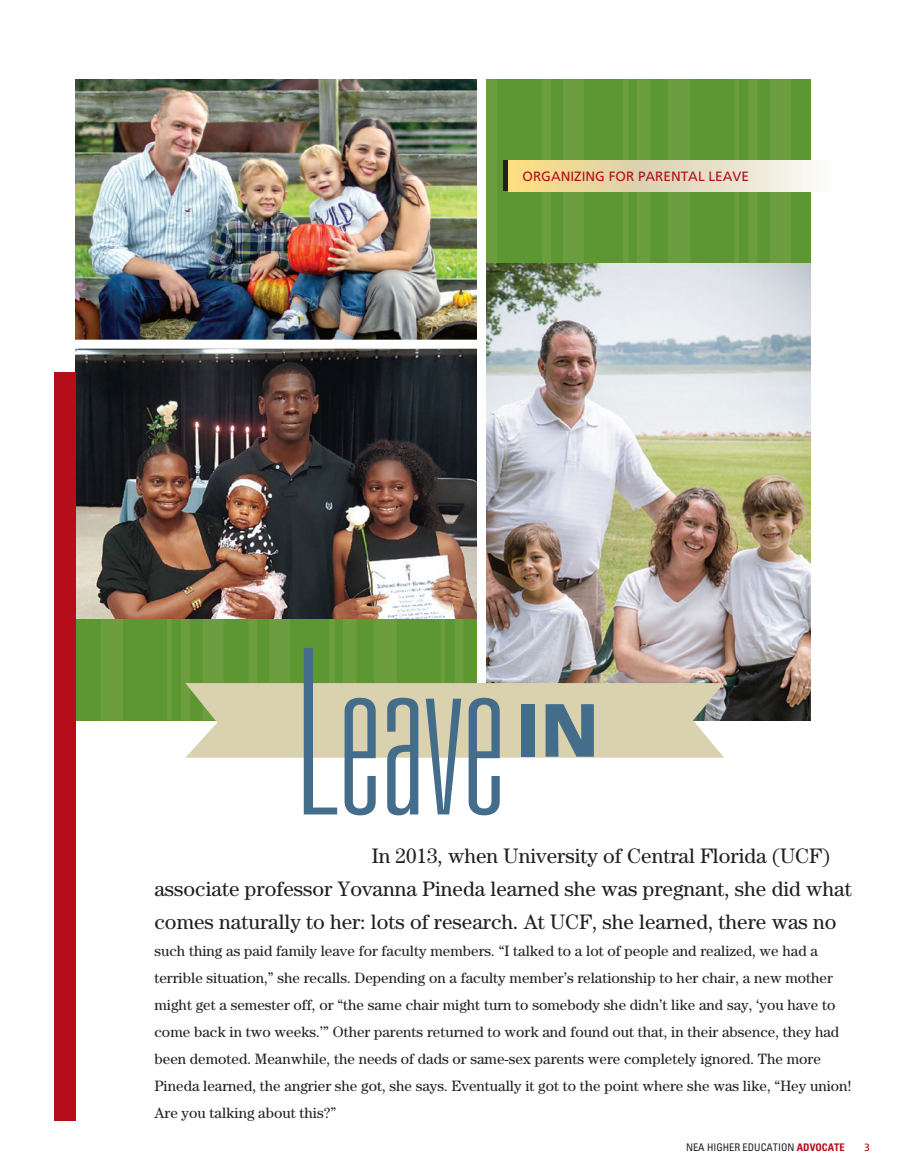
<style>
.page{position:relative;width:918px;height:1175px;background:#fff}
.page>*{position:absolute;margin:0;border:0;box-sizing:border-box;transform-origin:0 0}
.Universe_Ultra{font:100 ultra-condensed 230.55px "Univers LT Std";color:#446c8b}
.Frutiger_Light{font:900 75.15px "Frutiger";color:#446c8b}
.Feature_Intro_main{font:21px/33px "Century";color:#231f20}
.Feature_intro_small{font:15px/27px "Century";color:#231f20}
.t1{font:13.5px "Frutiger";color:#b50e1a}
.t2{font:condensed 10.5px "Univers LT Std";color:#231f20}
.t3{font:10.5px "Frutiger";color:#b50e1a}
.s1{font-weight:700;color:#b50e1a}
</style>
<div class="page">
<div style="left:76px;top:79px;width:735px;height:641px;background:#5c9731"></div>
<div style="left:542px;top:79px;width:9px;height:604px;background:#6c9e3f"></div>
<div style="left:563px;top:79px;width:21px;height:604px;background:#6c9e3f"></div>
<div style="left:770px;top:79px;width:21px;height:604px;background:#6c9e3f"></div>
<div style="left:623px;top:79px;width:6px;height:604px;background:#6c9e3f"></div>
<div style="left:637px;top:79px;width:13px;height:604px;background:#6c9e3f"></div>
<div style="left:668px;top:79px;width:22px;height:604px;background:#6c9e3f"></div>
<div style="left:748px;top:79px;width:9px;height:604px;background:#6c9e3f"></div>
<div style="left:734px;top:79px;width:5px;height:604px;background:#6c9e3f"></div>
<div style="left:248px;top:117px;width:9px;height:603px;background:#6c9e3f"></div>
<div style="left:269px;top:117px;width:21px;height:603px;background:#6c9e3f"></div>
<div style="left:476px;top:79px;width:21px;height:641px;background:#6c9e3f"></div>
<div style="left:329px;top:117px;width:6px;height:603px;background:#6c9e3f"></div>
<div style="left:343px;top:117px;width:13px;height:603px;background:#6c9e3f"></div>
<div style="left:374px;top:117px;width:23px;height:603px;background:#6c9e3f"></div>
<div style="left:455px;top:117px;width:9px;height:603px;background:#6c9e3f"></div>
<hr style="left:441px;top:117px;width:4px;height:603px;background:#6c9e3f">
<div style="left:203px;top:117px;width:21px;height:603px;background:#6c9e3f"></div>
<div style="left:101px;top:117px;width:22px;height:603px;background:#6c9e3f"></div>
<div style="left:181px;top:117px;width:9px;height:603px;background:#6c9e3f"></div>
<div style="left:167px;top:117px;width:5px;height:603px;background:#6c9e3f"></div>
<img style="left:76px;top:79px;width:401px;height:261px">
<img style="left:76px;top:349px;width:401px;height:269px">
<img style="left:486px;top:264px;width:325px;height:456px">
<div style="left:477px;top:78px;width:9px;height:605px;background:#fff"></div>
<div style="left:72px;top:340px;width:409px;height:9px;background:#fff"></div>
<div style="left:503px;top:160px;width:6px;height:31px;background:#231f20"></div>
<div style="left:509px;top:160px;width:131px;height:31px;background:linear-gradient(to right,#fedf80,#dcd1b0)"></div>
<div style="left:640px;top:160px;width:194px;height:31px;background:linear-gradient(to right,#dad0ae,#fdfdfb)"></div>
<div style="left:54px;top:372px;width:22px;height:749px;background:#b50e1a"></div>
<div style="left:185px;top:683px;width:539px;height:74px;background:#dad1af"></div>
<p class="t1" style="left:523px;top:168px;width:228px">ORGANIZING FOR PARENTAL LEAVE</p>
<p class="Universe_Ultra" style="left:296px;top:615px;width:211px">Leave</p>
<p class="Frutiger_Light" style="left:515px;top:685px;width:85px">IN</p>
<p class="Feature_Intro_main" style="left:154px;top:838px;width:699px;text-indent:217px">In 2013, when University of Central Florida (UCF) associate professor Yovanna Pineda learned she was pregnant, she did what comes naturally to her: lots of research. At UCF, she learned, there was no</p>
<p class="Feature_intro_small" style="left:154px;top:937px;width:699px">such thing as paid family leave for faculty members. “I talked to a lot of people and realized, we had a terrible situation,” she recalls. Depending on a faculty member’s relationship to her chair, a new mother might get a semester off, or “the same chair might turn to somebody she didn’t like and say, ‘you have to come back in two weeks.’” Other parents returned to work and found out that, in their absence, they had been demoted. Meanwhile, the needs of dads or same-sex parents were completely ignored. The more Pineda learned, the angrier she got, she says. Eventually it got to the point where she was like, “Hey union!<br>Are you talking about this?”</p>
<p class="t2" style="left:686px;top:1140px;width:160px">NEA HIGHER EDUCATION <span class="s1">ADVOCATE</span></p>
<p class="t3" style="left:864px;top:1141px;width:7px">3</p>
</div>
